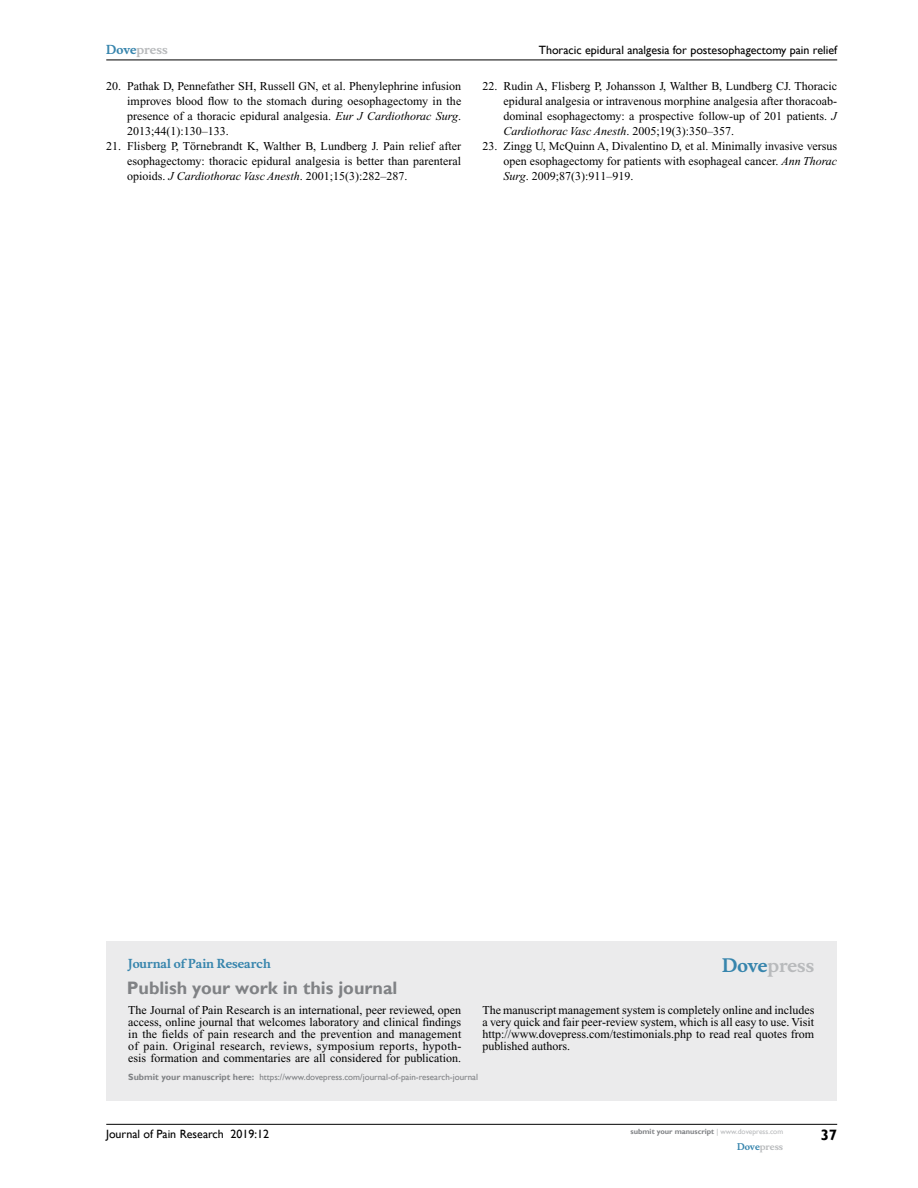
<style>
.page{position:relative;width:918px;height:1188px;background:#fff}
.page>*{position:absolute;margin:0;border:0;box-sizing:border-box;transform-origin:0 0}
.t1{font:700 18px "Gill Sans";color:#808285}
.t2{font:700 18px "Musee";color:#b8babc}
.t3{font:700 15px "Gill Sans";color:#000}
.t4{font:12px/15px "Times New Roman";color:#000;text-align:justify}
.t5{font:12px "Gill Sans";color:#000}
.t6{font:700 12px "Musee";color:#3785ad}
.t7{font:700 12px "Musee";color:#b8babc}
.t8{font:9px "Gill Sans";color:#808285}
.t9{font:700 9px "Musee";color:#b8babc}
.t10{font:700 7.5px "Gill Sans";color:#808285}
.s1{color:#3785ad}
.s2{font-style:italic}
.s3{font-weight:700}
.s4{font-weight:400;color:#b8babc}
</style>
<div class="page">
<div style="left:106px;top:941px;width:731px;height:159px;background:#ebebec"></div>
<hr style="left:106px;top:1124px;width:731px;height:1px;background:#000">
<hr style="left:106px;top:60px;width:731px;height:1px;background:#000">
<p class="t7" style="left:106px;top:43px;width:63px"><span class="s1">Dove</span>press</p>
<p class="t4" style="left:127px;top:79px;width:336px;text-indent:-21px">20. Pathak D, Pennefather SH, Russell GN, et al. Phenylephrine infusion improves blood flow to the stomach during oesophagectomy in the presence of a thoracic epidural analgesia. <span class="s2">Eur J Cardiothorac Surg</span>.<br>2013;44(1):130–133.</p>
<p class="t4" style="left:127px;top:139px;width:335px;text-indent:-21px">21. Flisberg P, Törnebrandt K, Walther B, Lundberg J. Pain relief after esophagectomy: thoracic epidural analgesia is better than parenteral opioids. <span class="s2">J Cardiothorac Vasc Anesth</span>. 2001;15(3):282–287.</p>
<p class="t5" style="left:539px;top:43px;width:300px">Thoracic epidural analgesia for postesophagectomy pain relief</p>
<p class="t4" style="left:503px;top:79px;width:335px;text-indent:-21px">22. Rudin A, Flisberg P, Johansson J, Walther B, Lundberg CJ. Thoracic epidural analgesia or intravenous morphine analgesia after thoracoab&shy;dominal esophagectomy: a prospective follow-up of 201 patients. <span class="s2">J Cardiothorac Vasc Anesth</span>. 2005;19(3):350–357.</p>
<p class="t4" style="left:503px;top:139px;width:335px;text-indent:-21px">23. Zingg U, McQuinn A, Divalentino D, et al. Minimally invasive versus open esophagectomy for patients with esophageal cancer. <span class="s2">Ann Thorac Surg</span>. 2009;87(3):911–919.</p>
<p class="t6" style="left:128px;top:956px;width:144px">Journal of Pain Research</p>
<h1 class="t1" style="left:127px;top:977px;width:272px">Publish your work in this journal</h1>
<h1 class="t2" style="left:722px;top:955px;width:94px"><span class="s1">Dove</span>press</h1>
<p class="t4" style="left:128px;top:1004px;width:335px;line-height:12px">The Journal of Pain Research is an international, peer reviewed, open access, online journal that welcomes laboratory and clinical findings in the fields of pain research and the prevention and management of pain. Original research, reviews, symposium reports, hypoth&shy;esis formation and commentaries are all considered for publication.</p>
<p class="t4" style="left:482px;top:1004px;width:334px;line-height:12px">The manuscript management system is completely online and includes a very quick and fair peer-review system, which is all easy to use. Visit http://www.dovepress.com/testimonials.php to read real quotes from published authors.</p>
<p class="t8" style="left:128px;top:1072px;width:351px"><span class="s3">Submit your manuscript here:</span> https://www.dovepress.com/journal-of-pain-research-journal</p>
<p class="t5" style="left:106px;top:1127px;width:164px">Journal of Pain Research 2019:12</p>
<p class="t10" style="left:631px;top:1127px;width:154px">submit your manuscript <span class="s4">| www.dovepress.com</span></p>
<p class="t9" style="left:737px;top:1141px;width:48px"><span class="s1">Dove</span>press</p>
<p class="t3" style="left:821px;top:1126px;width:18px">37</p>
</div>
